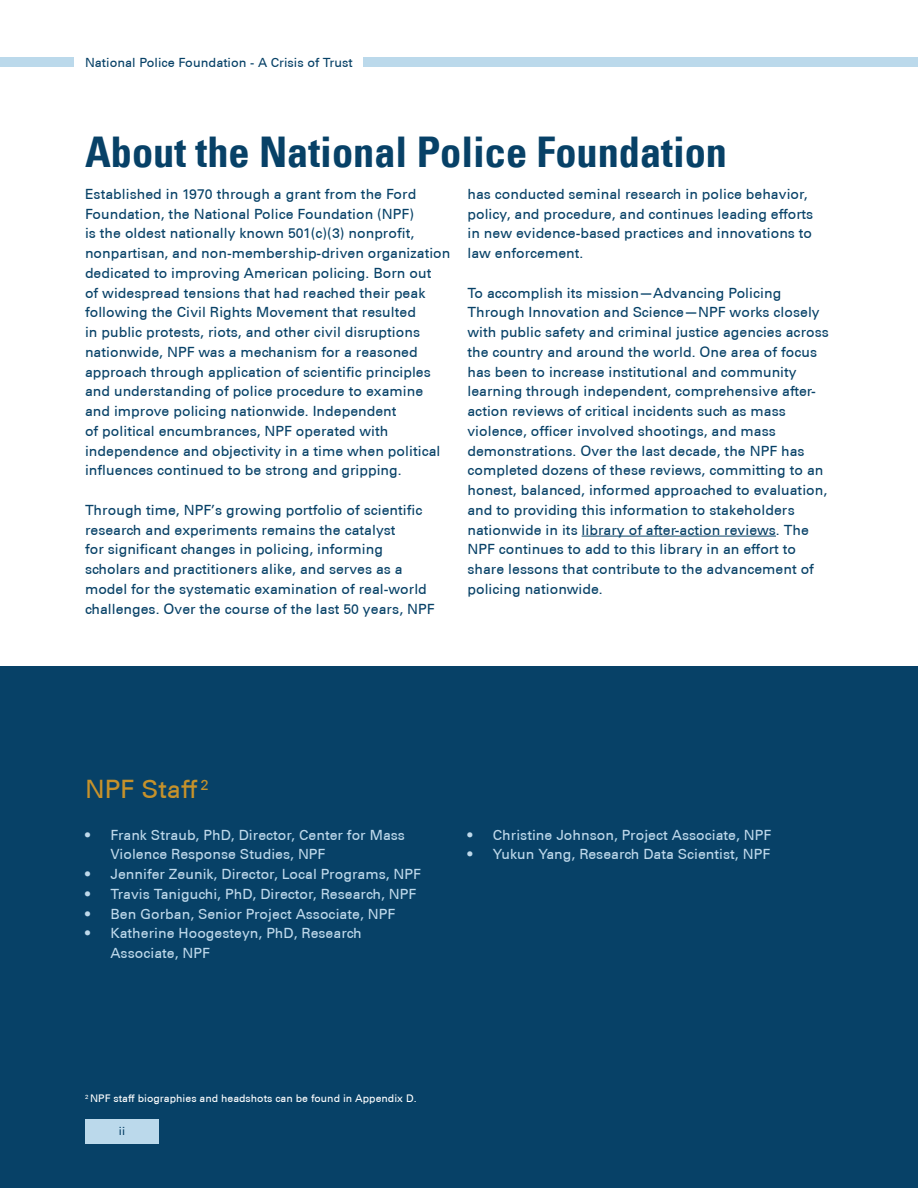
<style>
.page{position:relative;width:918px;height:1188px;background:#fff}
.page>*{position:absolute;margin:0;border:0;box-sizing:border-box;transform-origin:0 0}
.t1{font:700 condensed 42.3px "Univers LT";color:#074167}
.t2{font:500 25.35px "Univers CE";color:#c6922b}
.t3{font:500 14.1px/19.8px "Univers CE";color:#074167}
.t4{font:500 14.1px/19.8px "Univers CE";color:#bed9eb}
.t5{font:500 12.75px "Univers CE";color:#074167}
.t6{font:500 11.25px "Univers CE";color:#074167}
.t7{font:500 10.5px "Univers CE";color:#fff}
</style>
<div class="page">
<div style="left:0;top:666px;width:918px;height:522px;background:#074167"></div>
<hr style="left:582px;top:536px;width:194px;height:1px;background:#074167">
<div style="left:85px;top:1119px;width:74px;height:25px;background:#bbd9eb"></div>
<div style="left:363px;top:58px;width:555px;height:9px;background:#bbd9eb"></div>
<div style="left:0;top:58px;width:74px;height:9px;background:#bbd9eb"></div>
<p class="t5" style="left:85px;top:55px;width:269px">National Police Foundation - A Crisis of Trust</p>
<p class="t1" style="left:85px;top:126px;width:644px">About the National Police Foundation</p>
<p class="t3" style="left:85px;top:184px;width:367px">Established in 1970 through a grant from the Ford Foundation, the National Police Foundation (NPF)<br>is the oldest nationally known 501(c)(3) nonprofit, nonpartisan, and non-membership-driven organization dedicated to improving American policing. Born out<br>of widespread tensions that had reached their peak following the Civil Rights Movement that resulted<br>in public protests, riots, and other civil disruptions nationwide, NPF was a mechanism for a reasoned approach through application of scientific principles and understanding of police procedure to examine and improve policing nationwide. Independent<br>of political encumbrances, NPF operated with independence and objectivity in a time when political influences continued to be strong and gripping.</p>
<p class="t3" style="left:85px;top:500px;width:351px">Through time, NPF’s growing portfolio of scientific research and experiments remains the catalyst<br>for significant changes in policing, informing scholars and practitioners alike, and serves as a model for the systematic examination of real-world challenges. Over the course of the last 50 years, NPF</p>
<p class="t3" style="left:467px;top:184px;width:347px">has conducted seminal research in police behavior, policy, and procedure, and continues leading efforts in new evidence-based practices and innovations to law enforcement.</p>
<p class="t3" style="left:467px;top:283px;width:363px">To accomplish its mission—Advancing Policing Through Innovation and Science—NPF works closely with public safety and criminal justice agencies across the country and around the world. One area of focus has been to increase institutional and community learning through independent, comprehensive after&shy;action reviews of critical incidents such as mass violence, officer involved shootings, and mass demonstrations. Over the last decade, the NPF has completed dozens of these reviews, committing to an honest, balanced, informed approached to evaluation, and to providing this information to stakeholders nationwide in its library of after-action reviews. The NPF continues to add to this library in an effort to share lessons that contribute to the advancement of policing nationwide.</p>
<p class="t2" style="left:85px;top:774px;width:125px">NPF Staff <sup>2</sup></p>
<p class="t4" style="left:110px;top:825px;width:296px;text-indent:-25px">• Frank Straub, PhD, Director, Center for Mass<br>Violence Response Studies, NPF</p>
<p class="t4" style="left:85px;top:865px;width:337px">• Jennifer Zeunik, Director, Local Programs, NPF</p>
<p class="t4" style="left:85px;top:884px;width:333px">• Travis Taniguchi, PhD, Director, Research, NPF</p>
<p class="t4" style="left:85px;top:904px;width:312px">• Ben Gorban, Senior Project Associate, NPF</p>
<p class="t4" style="left:110px;top:924px;width:253px;text-indent:-25px">• Katherine Hoogesteyn, PhD, Research<br>Associate, NPF</p>
<p class="t4" style="left:467px;top:825px;width:305px">• Christine Johnson, Project Associate, NPF</p>
<p class="t4" style="left:467px;top:845px;width:304px">• Yukun Yang, Research Data Scientist, NPF</p>
<p class="t7" style="left:85px;top:1092px;width:333px"><sup>2</sup> NPF staff biographies and headshots can be found in Appendix D.</p>
<p class="t6" style="left:119px;top:1124px;width:8px">ii</p>
</div>
